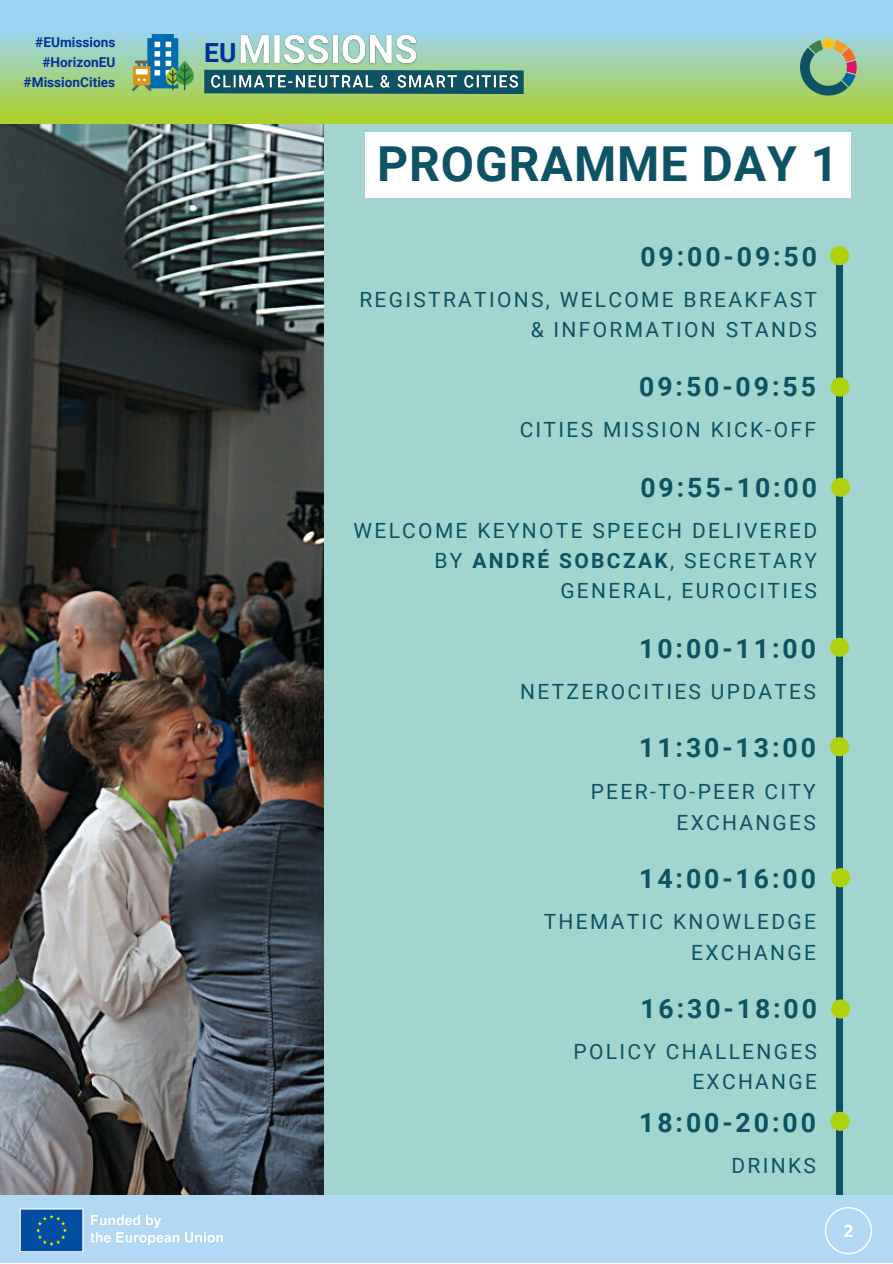
<style>
.page{position:relative;width:893px;height:1264px;background:#fff}
.page>*{position:absolute;margin:0;border:0;box-sizing:border-box;transform-origin:0 0}
.t1{font:700 48.15px "Roboto";letter-spacing:.02em;color:#0d5364}
.t2{font:700 26.55px "Roboto";letter-spacing:.11em;color:#0d5364}
.t3{font:700 26.4px "Roboto";color:#039}
.t4{font:21px/30.3px "Roboto";letter-spacing:.11em;color:#0d5364;text-align:right}
.t5{font:700 13.65px "Roboto";color:#039}
.s1{font-weight:700}
</style>
<div class="page">
<div style="left:0;top:0;width:892px;height:1262px;background:#a2d5d0"></div>
<img style="left:0;top:123px;width:323px;height:1072px">
<div style="left:836px;top:253px;width:6px;height:947px;background:#0d5364"></div>
<div style="left:830px;top:377px;width:19px;height:19px;background:#b0d10e;border-radius:50%"></div>
<div style="left:829px;top:637px;width:20px;height:19px;background:#b0d10e;border-radius:50%"></div>
<div style="left:829px;top:737px;width:20px;height:19px;background:#b0d10e;border-radius:50%"></div>
<div style="left:365px;top:132px;width:485px;height:66px;background:#fff"></div>
<div style="left:0;top:1195px;width:892px;height:67px;background:#b1d9f4"></div>
<svg style="left:824px;top:1207px;width:47px;height:47px"></svg>
<img style="left:19px;top:1208px;width:205px;height:45px">
<img style="left:0;top:0;width:892px;height:123px">
<div style="left:831px;top:868px;width:19px;height:19px;background:#b0d10e;border-radius:50%"></div>
<div style="left:830px;top:1111px;width:19px;height:19px;background:#b0d10e;border-radius:50%"></div>
<div style="left:829px;top:246px;width:20px;height:19px;background:#b0d10e;border-radius:50%"></div>
<div style="left:831px;top:478px;width:19px;height:19px;background:#b0d10e;border-radius:50%"></div>
<div style="left:831px;top:999px;width:19px;height:19px;background:#b0d10e;border-radius:50%"></div>
<svg style="left:181px;top:58px;width:366px;height:48px;background:#a2cf70"></svg>
<img style="left:133px;top:34px;width:61px;height:57px">
<img style="left:233px;top:24px;width:190px;height:46px">
<img style="left:208px;top:70px;width:313px;height:24px">
<img style="left:788px;top:27px;width:79px;height:79px">
<p class="t5" style="left:35px;top:34px;width:82px">#EUmissions</p>
<p class="t5" style="left:42px;top:54px;width:74px">#HorizonEU</p>
<p class="t5" style="left:24px;top:74px;width:93px">#MissionCities</p>
<p class="t3" style="left:204px;top:38px;width:34px">EU</p>
<p class="t1" style="left:377px;top:136px;width:463px">PROGRAMME DAY 1</p>
<p class="t2" style="left:640px;top:241px;width:178px">09:00-09:50</p>
<p class="t4" style="left:359px;top:284px;width:459px">REGISTRATIONS, WELCOME BREAKFAST &amp; INFORMATION STANDS</p>
<p class="t2" style="left:639px;top:372px;width:178px">09:50-09:55</p>
<p class="t4" style="left:519px;top:415px;width:298px">CITIES MISSION KICK-OFF</p>
<p class="t2" style="left:640px;top:472px;width:178px">09:55-10:00</p>
<p class="t4" style="left:353px;top:515px;width:465px">WELCOME KEYNOTE SPEECH DELIVERED<br>BY <span class="s1">ANDRÉ SOBCZAK</span>, SECRETARY<br>GENERAL, EUROCITIES</p>
<p class="t2" style="left:639px;top:633px;width:178px">10:00-11:00</p>
<p class="t4" style="left:520px;top:676px;width:297px">NETZEROCITIES UPDATES</p>
<p class="t2" style="left:639px;top:732px;width:178px">11:30-13:00</p>
<p class="t4" style="left:590px;top:777px;width:227px">PEER-TO-PEER CITY<br>EXCHANGES</p>
<p class="t2" style="left:639px;top:863px;width:178px">14:00-16:00</p>
<p class="t4" style="left:543px;top:907px;width:273px">THEMATIC KNOWLEDGE</p>
<p class="t4" style="left:691px;top:937px;width:126px">EXCHANGE</p>
<p class="t2" style="left:640px;top:993px;width:178px">16:30-18:00</p>
<p class="t4" style="left:573px;top:1036px;width:245px">POLICY CHALLENGES</p>
<p class="t4" style="left:692px;top:1067px;width:126px">EXCHANGE</p>
<p class="t2" style="left:639px;top:1107px;width:178px">18:00-20:00</p>
<p class="t4" style="left:731px;top:1151px;width:86px">DRINKS</p>
</div>
